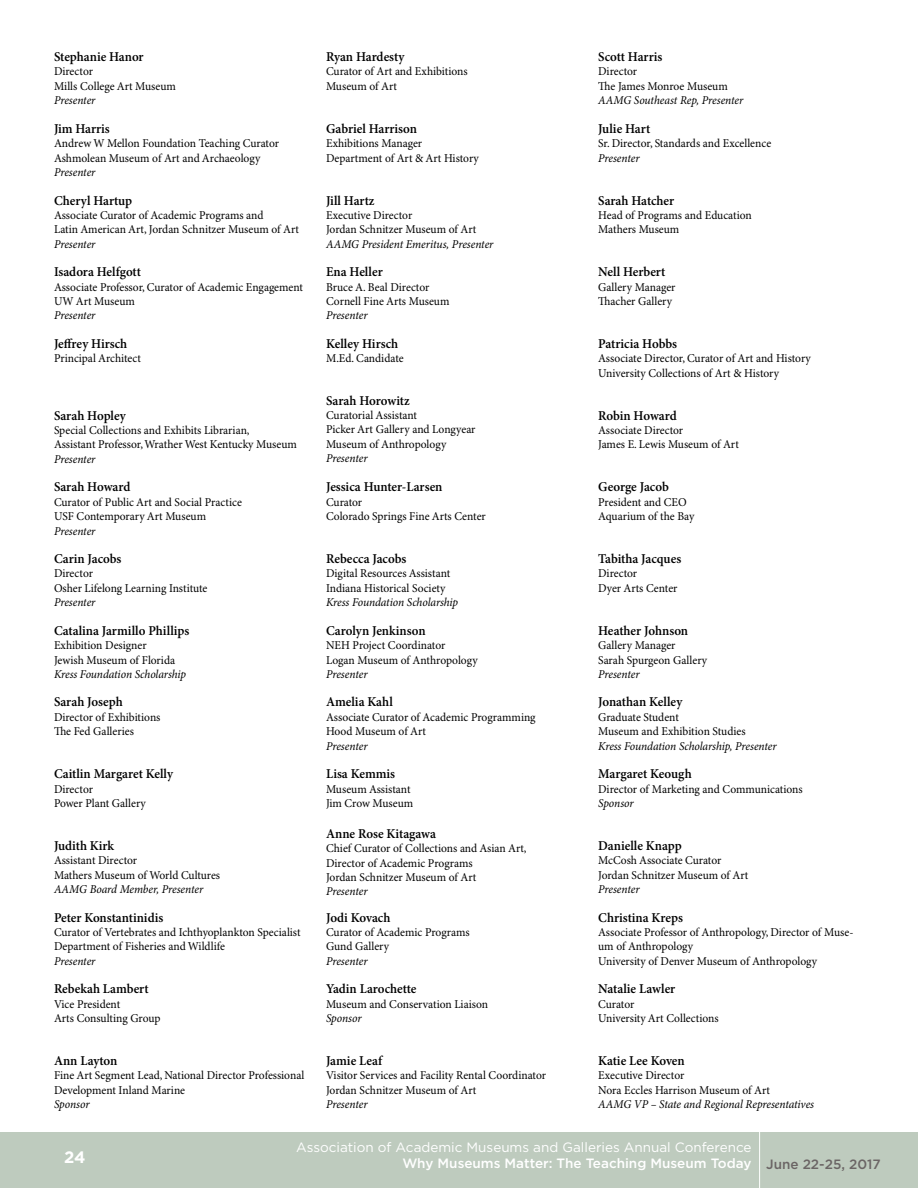
<style>
.page{position:relative;width:918px;height:1188px;background:#fff}
.page>*{position:absolute;margin:0;border:0;box-sizing:border-box;transform-origin:0 0}
.t1{font:700 16.5px "Gotham";color:#fff}
.t2{font:600 13.5px "Minion Pro";color:#000;scale:.96 1}
.t3{font:13.5px/16.2px "Gotham";color:#fff}
.t4{font:12px/14.4px "Minion Pro";color:#000;scale:.96 1}
.t5{font:italic 12px "Minion Pro";letter-spacing:-.01em;color:#000;scale:.96 1}
.s1{font-weight:500}
.s2{font-weight:500;color:#6b6565}
</style>
<div class="page">
<div style="left:0;top:1132px;width:918px;height:56px;background:#becbbe"></div>
<hr style="left:759px;top:1132px;width:1px;height:56px;background:#fff">
<p class="t2" style="left:54px;top:47px;width:95px">Stephanie Hanor</p>
<p class="t4" style="left:54px;top:65px;width:129px">Director<br>Mills College Art Museum</p>
<p class="t5" style="left:54px;top:92px;width:45px">Presenter</p>
<p class="t2" style="left:54px;top:119px;width:60px">Jim Harris</p>
<p class="t4" style="left:54px;top:137px;width:236px">Andrew W Mellon Foundation Teaching Curator<br>Ashmolean Museum of Art and Archaeology</p>
<p class="t5" style="left:54px;top:164px;width:45px">Presenter</p>
<p class="t2" style="left:54px;top:191px;width:83px">Cheryl Hartup</p>
<p class="t4" style="left:54px;top:208px;width:257px">Associate Curator of Academic Programs and<br>Latin American Art, Jordan Schnitzer Museum of Art</p>
<p class="t5" style="left:54px;top:236px;width:45px">Presenter</p>
<p class="t2" style="left:54px;top:263px;width:92px">Isadora Helfgott</p>
<p class="t4" style="left:54px;top:280px;width:261px">Associate Professor, Curator of Academic Engagement<br>UW Art Museum</p>
<p class="t5" style="left:54px;top:307px;width:45px">Presenter</p>
<p class="t2" style="left:54px;top:334px;width:78px">Jeffrey Hirsch</p>
<p class="t4" style="left:54px;top:352px;width:92px">Principal Architect</p>
<p class="t2" style="left:54px;top:406px;width:76px">Sarah Hopley</p>
<p class="t4" style="left:54px;top:423px;width:255px">Special Collections and Exhibits Librarian,<br>Assistant Professor, Wrather West Kentucky Museum</p>
<p class="t5" style="left:54px;top:451px;width:45px">Presenter</p>
<p class="t2" style="left:54px;top:478px;width:81px">Sarah Howard</p>
<p class="t4" style="left:54px;top:495px;width:197px">Curator of Public Art and Social Practice<br>USF Contemporary Art Museum</p>
<p class="t5" style="left:54px;top:522px;width:45px">Presenter</p>
<p class="t2" style="left:54px;top:549px;width:72px">Carin Jacobs</p>
<p class="t4" style="left:54px;top:567px;width:161px">Director<br>Osher Lifelong Learning Institute</p>
<p class="t5" style="left:54px;top:594px;width:45px">Presenter</p>
<p class="t2" style="left:54px;top:621px;width:142px">Catalina Jarmillo Phillips</p>
<p class="t4" style="left:54px;top:639px;width:128px">Exhibition Designer<br>Jewish Museum of Florida</p>
<p class="t5" style="left:54px;top:666px;width:139px">Kress Foundation Scholarship</p>
<p class="t2" style="left:54px;top:693px;width:73px">Sarah Joseph</p>
<p class="t4" style="left:54px;top:710px;width:112px">Director of Exhibitions<br>The Fed Galleries</p>
<p class="t2" style="left:54px;top:764px;width:126px">Caitlin Margaret Kelly</p>
<p class="t4" style="left:54px;top:782px;width:97px">Director<br>Power Plant Gallery</p>
<p class="t2" style="left:54px;top:836px;width:64px">Judith Kirk</p>
<p class="t4" style="left:54px;top:854px;width:175px">Assistant Director<br>Mathers Museum of World Cultures</p>
<p class="t5" style="left:54px;top:881px;width:157px">AAMG Board Member, Presenter</p>
<p class="t2" style="left:54px;top:908px;width:115px">Peter Konstantinidis</p>
<p class="t4" style="left:54px;top:925px;width:258px">Curator of Vertebrates and Ichthyoplankton Specialist<br>Department of Fisheries and Wildlife</p>
<p class="t5" style="left:54px;top:953px;width:45px">Presenter</p>
<p class="t2" style="left:54px;top:980px;width:100px">Rebekah Lambert</p>
<p class="t4" style="left:54px;top:997px;width:112px">Vice President<br>Arts Consulting Group</p>
<p class="t2" style="left:54px;top:1051px;width:68px">Ann Layton</p>
<p class="t4" style="left:54px;top:1069px;width:262px">Fine Art Segment Lead, National Director Professional<br>Development Inland Marine</p>
<p class="t5" style="left:54px;top:1096px;width:39px">Sponsor</p>
<p class="t2" style="left:326px;top:47px;width:83px">Ryan Hardesty</p>
<p class="t4" style="left:326px;top:65px;width:149px">Curator of Art and Exhibitions<br>Museum of Art</p>
<p class="t2" style="left:326px;top:119px;width:96px">Gabriel Harrison</p>
<p class="t4" style="left:326px;top:137px;width:161px">Exhibitions Manager<br>Department of Art &amp; Art History</p>
<p class="t2" style="left:326px;top:191px;width:52px">Jill Hartz</p>
<p class="t4" style="left:326px;top:208px;width:158px">Executive Director<br>Jordan Schnitzer Museum of Art</p>
<p class="t5" style="left:326px;top:236px;width:176px">AAMG President Emeritus, Presenter</p>
<p class="t2" style="left:326px;top:263px;width:61px">Ena Heller</p>
<p class="t4" style="left:326px;top:280px;width:130px">Bruce A. Beal Director<br>Cornell Fine Arts Museum</p>
<p class="t5" style="left:326px;top:307px;width:45px">Presenter</p>
<p class="t2" style="left:326px;top:334px;width:77px">Kelley Hirsch</p>
<p class="t4" style="left:326px;top:352px;width:82px">M.Ed. Candidate</p>
<p class="t2" style="left:326px;top:391px;width:89px">Sarah Horowitz</p>
<p class="t4" style="left:326px;top:408px;width:157px">Curatorial Assistant<br>Picker Art Gallery and Longyear<br>Museum of Anthropology</p>
<p class="t5" style="left:326px;top:450px;width:45px">Presenter</p>
<p class="t2" style="left:326px;top:478px;width:123px">Jessica Hunter-Larsen</p>
<p class="t4" style="left:326px;top:495px;width:168px">Curator<br>Colorado Springs Fine Arts Center</p>
<p class="t2" style="left:326px;top:549px;width:85px">Rebecca Jacobs</p>
<p class="t4" style="left:326px;top:567px;width:131px">Digital Resources Assistant<br>Indiana Historical Society</p>
<p class="t5" style="left:326px;top:594px;width:139px">Kress Foundation Scholarship</p>
<p class="t2" style="left:326px;top:621px;width:105px">Carolyn Jenkinson</p>
<p class="t4" style="left:326px;top:639px;width:159px">NEH Project Coordinator<br>Logan Museum of Anthropology</p>
<p class="t5" style="left:326px;top:666px;width:45px">Presenter</p>
<p class="t2" style="left:326px;top:693px;width:71px">Amelia Kahl</p>
<p class="t4" style="left:326px;top:710px;width:220px">Associate Curator of Academic Programming<br>Hood Museum of Art</p>
<p class="t5" style="left:326px;top:738px;width:45px">Presenter</p>
<p class="t2" style="left:326px;top:764px;width:73px">Lisa Kemmis</p>
<p class="t4" style="left:326px;top:782px;width:92px">Museum Assistant<br>Jim Crow Museum</p>
<p class="t2" style="left:326px;top:824px;width:116px">Anne Rose Kitagawa</p>
<p class="t4" style="left:326px;top:842px;width:210px">Chief Curator of Collections and Asian Art,<br>Director of Academic Programs<br>Jordan Schnitzer Museum of Art</p>
<p class="t5" style="left:326px;top:883px;width:45px">Presenter</p>
<p class="t2" style="left:326px;top:908px;width:69px">Jodi Kovach</p>
<p class="t4" style="left:326px;top:925px;width:151px">Curator of Academic Programs<br>Gund Gallery</p>
<p class="t5" style="left:326px;top:953px;width:45px">Presenter</p>
<p class="t2" style="left:326px;top:980px;width:96px">Yadin Larochette</p>
<p class="t4" style="left:326px;top:997px;width:170px">Museum and Conservation Liaison</p>
<p class="t5" style="left:326px;top:1010px;width:39px">Sponsor</p>
<p class="t2" style="left:326px;top:1051px;width:60px">Jamie Leaf</p>
<p class="t4" style="left:326px;top:1069px;width:231px">Visitor Services and Facility Rental Coordinator<br>Jordan Schnitzer Museum of Art</p>
<p class="t5" style="left:326px;top:1096px;width:45px">Presenter</p>
<p class="t2" style="left:598px;top:47px;width:68px">Scott Harris</p>
<p class="t4" style="left:598px;top:65px;width:137px">Director<br>The James Monroe Museum</p>
<p class="t5" style="left:598px;top:92px;width:153px">AAMG Southeast Rep, Presenter</p>
<p class="t2" style="left:598px;top:119px;width:56px">Julie Hart</p>
<p class="t4" style="left:598px;top:137px;width:182px">Sr. Director, Standards and Excellence</p>
<p class="t5" style="left:598px;top:150px;width:45px">Presenter</p>
<p class="t2" style="left:598px;top:191px;width:81px">Sarah Hatcher</p>
<p class="t4" style="left:598px;top:208px;width:162px">Head of Programs and Education<br>Mathers Museum</p>
<p class="t2" style="left:598px;top:263px;width:72px">Nell Herbert</p>
<p class="t4" style="left:598px;top:280px;width:82px">Gallery Manager<br>Thacher Gallery</p>
<p class="t2" style="left:598px;top:334px;width:84px">Patricia Hobbs</p>
<p class="t4" style="left:598px;top:352px;width:223px">Associate Director, Curator of Art and History<br>University Collections of Art &amp; History</p>
<p class="t2" style="left:598px;top:406px;width:83px">Robin Howard</p>
<p class="t4" style="left:598px;top:423px;width:148px">Associate Director<br>James E. Lewis Museum of Art</p>
<p class="t2" style="left:598px;top:478px;width:75px">George Jacob</p>
<p class="t4" style="left:598px;top:495px;width:102px">President and CEO<br>Aquarium of the Bay</p>
<p class="t2" style="left:598px;top:549px;width:88px">Tabitha Jacques</p>
<p class="t4" style="left:598px;top:567px;width:84px">Director<br>Dyer Arts Center</p>
<p class="t2" style="left:598px;top:621px;width:95px">Heather Johnson</p>
<p class="t4" style="left:598px;top:639px;width:115px">Gallery Manager<br>Sarah Spurgeon Gallery</p>
<p class="t5" style="left:598px;top:666px;width:45px">Presenter</p>
<p class="t2" style="left:598px;top:693px;width:89px">Jonathan Kelley</p>
<p class="t4" style="left:598px;top:710px;width:155px">Graduate Student<br>Museum and Exhibition Studies</p>
<p class="t5" style="left:598px;top:738px;width:187px">Kress Foundation Scholarship, Presenter</p>
<p class="t2" style="left:598px;top:764px;width:99px">Margaret Keough</p>
<p class="t4" style="left:598px;top:782px;width:215px">Director of Marketing and Communications</p>
<p class="t5" style="left:598px;top:795px;width:39px">Sponsor</p>
<p class="t2" style="left:598px;top:836px;width:88px">Danielle Knapp</p>
<p class="t4" style="left:598px;top:854px;width:158px">McCosh Associate Curator<br>Jordan Schnitzer Museum of Art</p>
<p class="t5" style="left:598px;top:881px;width:45px">Presenter</p>
<p class="t2" style="left:598px;top:908px;width:90px">Christina Kreps</p>
<p class="t4" style="left:598px;top:925px;width:267px">Associate Professor of Anthropology, Director of Muse&shy;um of Anthropology<br>University of Denver Museum of Anthropology</p>
<p class="t2" style="left:598px;top:980px;width:82px">Natalie Lawler</p>
<p class="t4" style="left:598px;top:997px;width:127px">Curator<br>University Art Collections</p>
<p class="t2" style="left:598px;top:1051px;width:92px">Katie Lee Koven</p>
<p class="t4" style="left:598px;top:1069px;width:181px">Executive Director<br>Nora Eccles Harrison Museum of Art</p>
<p class="t5" style="left:598px;top:1096px;width:226px">AAMG VP – State and Regional Representatives</p>
<h1 class="t1" style="left:64px;top:1147px;width:23px">24</h1>
<p class="t3" style="left:402px;top:1139px;width:480px;text-indent:-106px">Association of Academic Museums and Galleries Annual Conference<br><span class="s1">Why Museums Matter: The Teaching Museum Today</span> <span class="s2">June 22-25, 2017</span></p>
</div>
